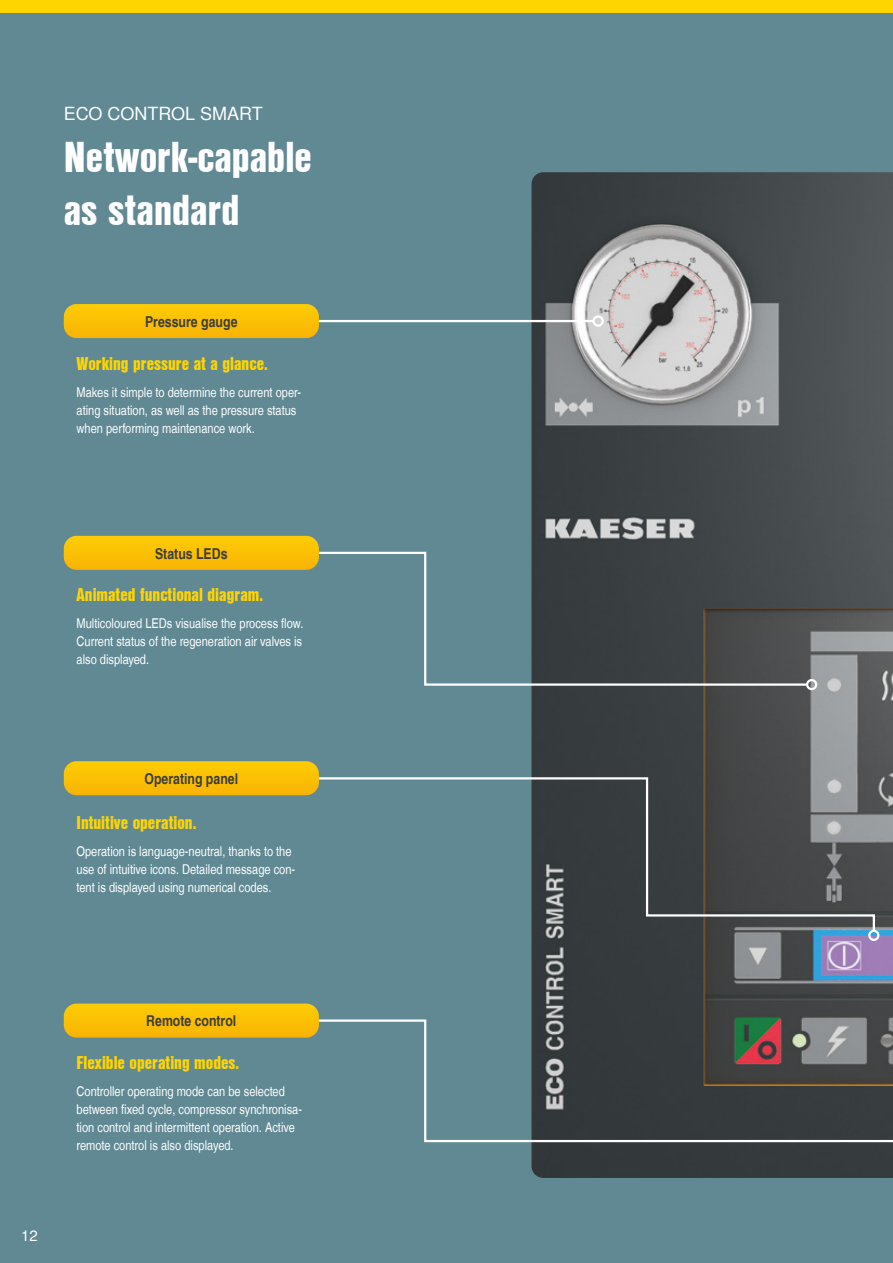
<style>
.page{position:relative;width:893px;height:1263px;background:#fff}
.page>*{position:absolute;margin:0;border:0;box-sizing:border-box;transform-origin:0 0}
.t1{font:42px/52.5px "Nimbus San L Bla Con";color:#fff}
.t2{font:18px "Nimbus San L Bla Con";color:#ffd500}
.t3{font:18px "Nimbus San L";color:#fff}
.t4{font:15px "Nimbus San L Bol Con";color:#3c3c3b}
.t5{font:15px "Nimbus San L";color:#fff}
.t6{font:13.5px/18px "Nimbus San L Reg Con";color:#fff}
</style>
<div class="page">
<div style="left:0;top:13px;width:893px;height:1250px;background:#618994"></div>
<img style="left:531px;top:172px;width:362px;height:1006px">
<hr style="left:315px;top:320px;width:279px;height:2px;background:#fff">
<div style="left:592px;top:315px;width:12px;height:12px;border:2px solid #fff;border-radius:50%"></div>
<svg style="left:312px;top:551px;width:497px;height:136px;background:#51646a"></svg>
<div style="left:806px;top:679px;width:11px;height:11px;border:2px solid #fff;border-radius:50%"></div>
<svg style="left:312px;top:1018px;width:581px;height:125px;background:#526266"></svg>
<svg style="left:312px;top:776px;width:564px;height:157px;background:#54656a"></svg>
<div style="left:868px;top:930px;width:11px;height:11px;border:2px solid #fff;border-radius:50%"></div>
<div style="left:0;top:0;width:893px;height:13px;background:#ffd500"></div>
<svg style="left:64px;top:304px;width:255px;height:34px;background:#f8be06"></svg>
<svg style="left:64px;top:1003px;width:255px;height:34px;background:#f5be08"></svg>
<svg style="left:64px;top:761px;width:255px;height:34px;background:#f7be07"></svg>
<svg style="left:64px;top:536px;width:255px;height:34px;background:#f7be07"></svg>
<h2 class="t3" style="left:64px;top:103px;width:201px">ECO CONTROL SMART</h2>
<h1 class="t1" style="left:64px;top:129px;width:250px">Network-capable as standard</h1>
<p class="t4" style="left:145px;top:312px;width:94px">Pressure gauge</p>
<h2 class="t2" style="left:77px;top:350px;width:193px">Working pressure at a glance.</h2>
<p class="t6" style="left:77px;top:384px;width:226px">Makes it simple to determine the current oper&shy;ating situation, as well as the pressure status when performing maintenance work.</p>
<p class="t4" style="left:155px;top:544px;width:74px">Status LEDs</p>
<h2 class="t2" style="left:77px;top:581px;width:188px">Animated functional diagram.</h2>
<p class="t6" style="left:77px;top:615px;width:228px;text-align:justify">Multicoloured LEDs visualise the process flow.<br>Current status of the regeneration air valves is also displayed.</p>
<p class="t4" style="left:144px;top:769px;width:95px">Operating panel</p>
<h2 class="t2" style="left:77px;top:809px;width:121px">Intuitive operation.</h2>
<p class="t6" style="left:77px;top:843px;width:220px">Operation is language-neutral, thanks to the use of intuitive icons. Detailed message con&shy;tent is displayed using numerical codes.</p>
<p class="t5" style="left:21px;top:1226px;width:18px">12</p>
<p class="t4" style="left:146px;top:1012px;width:92px">Remote control</p>
<h2 class="t2" style="left:77px;top:1049px;width:164px">Flexible operating modes.</h2>
<p class="t6" style="left:77px;top:1083px;width:227px">Controller operating mode can be selected between fixed cycle, compressor synchronisa&shy;tion control and intermittent operation. Active remote control is also displayed.</p>
</div>
